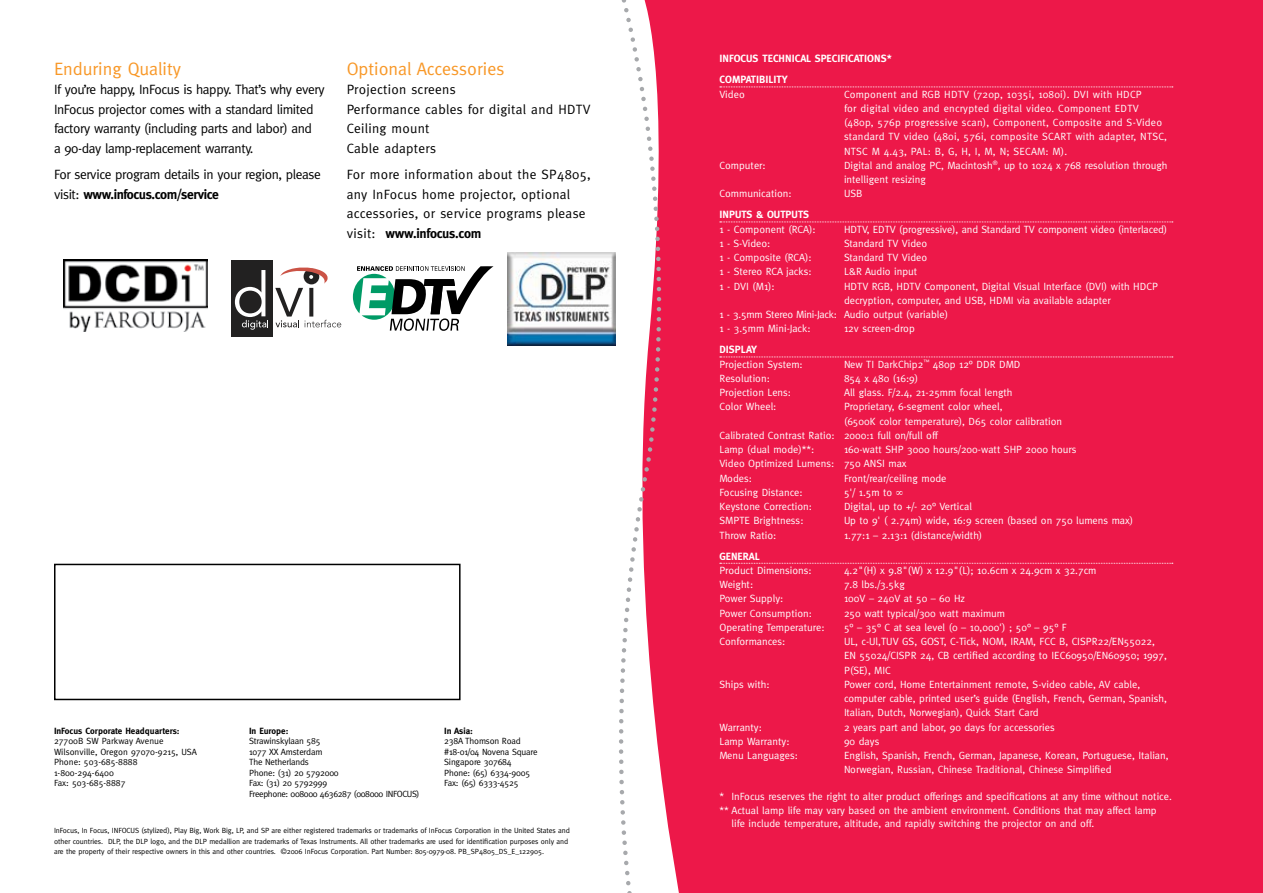
<style>
.page{position:relative;width:1263px;height:893px;background:#fff}
.page>*{position:absolute;margin:0;border:0;box-sizing:border-box;transform-origin:0 0}
.t1{font:18px "Meta";color:#f89828}
.t2{font:13.5px/19.5px "Meta";letter-spacing:-.03em;color:#000}
.t3{font:13.5px/19.5px "Meta";letter-spacing:.02em;color:#000}
.t4{font:10.5px/14.2px "Meta";color:#fff}
.t5{font:10.5px/14.2px "Meta";letter-spacing:.02em;color:#fff}
.t6{font:700 10.5px/21px "Meta";color:#fff}
.t7{font:9px/10.5px "Meta";letter-spacing:-.02em;color:#000}
.t8{font:9px/10.5px "Meta";color:#000}
.t9{font:700 9px "Meta";color:#000}
.t10{font:7.5px/10.5px "Meta";letter-spacing:-.01em;color:#000}
.s1{font-weight:700}
</style>
<div class="page">
<img style="left:508px;top:252px;width:102px;height:93px">
<div style="left:723px;top:0;width:540px;height:893px;background:#ed1849"></div>
<div style="left:678px;top:0;width:85px;height:893px;background:#ed1849"></div>
<svg style="left:610px;top:0;width:68px;height:893px"></svg>
<svg style="left:720px;top:87px;width:453px;height:1px"></svg>
<svg style="left:720px;top:222px;width:453px;height:1px"></svg>
<svg style="left:720px;top:357px;width:453px;height:1px"></svg>
<svg style="left:720px;top:563px;width:453px;height:1px"></svg>
<img style="left:64px;top:259px;width:144px;height:72px">
<div style="left:231px;top:260px;width:42px;height:76px;background:#222121"></div>
<svg style="left:235px;top:270px;width:33px;height:60px"></svg>
<svg style="left:275px;top:267px;width:66px;height:60px"></svg>
<svg style="left:353px;top:266px;width:141px;height:65px"></svg>
<div style="left:54px;top:564px;width:406px;height:136px;border:2px solid #000"></div>
<h1 class="t1" style="left:54px;top:58px;width:129px">Enduring Quality</h1>
<p class="t2" style="left:54px;top:80px;width:272px">If you’re happy, InFocus is happy. That’s why every InFocus projector comes with a standard limited factory warranty (including parts and labor) and<br>a 90-day lamp-replacement warranty.</p>
<p class="t2" style="left:54px;top:164px;width:268px">For service program details in your region, please visit: <span class="s1">www.infocus.com/service</span></p>
<h1 class="t1" style="left:347px;top:58px;width:159px">Optional Accessories</h1>
<p class="t3" style="left:347px;top:80px;width:245px">Projection screens<br>Performance cables for digital and HDTV<br>Ceiling mount<br>Cable adapters</p>
<p class="t3" style="left:347px;top:164px;width:246px">For more information about the SP4805, any InFocus home projector, optional accessories, or service programs please visit: <span class="s1">www.infocus.com</span></p>
<p class="t9" style="left:54px;top:726px;width:127px">InFocus Corporate Headquarters:</p>
<p class="t8" style="left:54px;top:736px;width:144px">27700B SW Parkway Avenue<br>Wilsonville, Oregon 97070-9215, USA<br>Phone: 503-685-8888<br>1-800-294-6400<br>Fax: 503-685-8887</p>
<p class="t9" style="left:444px;top:726px;width:30px">In Asia:</p>
<p class="t7" style="left:444px;top:736px;width:95px">238A Thomson Road #18-01/04 Novena Square<br>Singapore 307684<br>Phone: (65) 6334-9005<br>Fax: (65) 6333-4525</p>
<p class="t10" style="left:54px;top:825px;width:518px">InFocus, In Focus, INFOCUS (stylized), Play Big, Work Big, LP, and SP are either registered trademarks or trademarks of InFocus Corporation in the United States and other countries. DLP, the DLP logo, and the DLP medallion are trademarks of Texas Instruments. All other trademarks are used for identification purposes only and are the property of their respective owners in this and other countries. ©2006 InFocus Corporation. Part Number: 805-0979-08. PB_SP4805_DS_E_122905.</p>
<p class="t9" style="left:249px;top:725px;width:41px">In Europe:</p>
<p class="t7" style="left:249px;top:736px;width:172px">Strawinskylaan 585<br>1077 XX Amsterdam<br>The Netherlands<br>Phone: (31) 20 5792000<br>Fax: (31) 20 5792999<br>Freephone: 008000 4636287 (008000 INFOCUS)</p>
<p class="t6" style="left:719px;top:48px;width:174px">INFOCUS TECHNICAL SPECIFICATIONS*<br>COMPATIBILITY</p>
<p class="t4" style="left:719px;top:87px;width:27px">Video</p>
<p class="t5" style="left:844px;top:87px;width:325px">Component and RGB HDTV (720p, 1035i, 1080i). DVI with HDCP<br>for digital video and encrypted digital video. Component EDTV (480p, 576p progressive scan), Component, Composite and S-Video standard TV video (480i, 576i, composite SCART with adapter, NTSC, NTSC M 4.43, PAL: B, G, H, I, M, N; SECAM: M).</p>
<p class="t4" style="left:719px;top:158px;width:48px">Computer:</p>
<p class="t4" style="left:844px;top:158px;width:325px">Digital and analog PC, Macintosh<sup>®</sup>, up to 1024 x 768 resolution through intelligent resizing</p>
<p class="t4" style="left:719px;top:186px;width:74px">Communication:</p>
<p class="t4" style="left:844px;top:186px;width:20px">USB</p>
<p class="t6" style="left:719px;top:204px;width:91px">INPUTS &amp; OUTPUTS</p>
<p class="t4" style="left:719px;top:222px;width:98px">1 - Component (RCA):</p>
<p class="t4" style="left:844px;top:222px;width:325px">HDTV, EDTV (progressive), and Standard TV component video (interlaced)</p>
<p class="t4" style="left:719px;top:236px;width:52px">1 - S-Video:</p>
<p class="t4" style="left:844px;top:236px;width:85px">Standard TV Video</p>
<p class="t4" style="left:719px;top:250px;width:94px">1 - Composite (RCA):</p>
<p class="t4" style="left:844px;top:250px;width:85px">Standard TV Video</p>
<p class="t4" style="left:719px;top:264px;width:94px">1 - Stereo RCA jacks:</p>
<p class="t4" style="left:844px;top:264px;width:75px">L&amp;R Audio input</p>
<p class="t4" style="left:719px;top:279px;width:57px">1 - DVI (M1):</p>
<p class="t4" style="left:844px;top:279px;width:315px">HDTV RGB, HDTV Component, Digital Visual Interface (DVI) with HDCP</p>
<p class="t4" style="left:844px;top:293px;width:268px">decryption, computer, and USB, HDMI via available adapter</p>
<p class="t4" style="left:719px;top:307px;width:230px">1 - 3.5mm Stereo Mini-Jack: Audio output (variable)</p>
<p class="t4" style="left:719px;top:321px;width:93px">1 - 3.5mm Mini-Jack:</p>
<p class="t4" style="left:844px;top:321px;width:72px">12v screen-drop</p>
<p class="t6" style="left:719px;top:339px;width:39px">DISPLAY</p>
<p class="t4" style="left:719px;top:357px;width:85px">Projection System:</p>
<p class="t4" style="left:844px;top:357px;width:178px">New TI DarkChip2<sup>™</sup> 480p 12° DDR DMD</p>
<p class="t4" style="left:719px;top:371px;width:52px">Resolution:</p>
<p class="t4" style="left:844px;top:371px;width:76px">854 x 480 (16:9)</p>
<p class="t4" style="left:719px;top:385px;width:73px">Projection Lens:</p>
<p class="t4" style="left:844px;top:385px;width:170px">All glass. F/2.4, 21-25mm focal length</p>
<p class="t4" style="left:719px;top:399px;width:58px">Color Wheel:</p>
<p class="t4" style="left:844px;top:399px;width:160px">Proprietary, 6-segment color wheel,</p>
<p class="t4" style="left:844px;top:414px;width:220px">(6500K color temperature), D65 color calibration</p>
<p class="t4" style="left:719px;top:428px;width:220px">Calibrated Contrast Ratio: 2000:1 full on/full off</p>
<p class="t4" style="left:719px;top:442px;width:96px">Lamp (dual mode)**:</p>
<p class="t4" style="left:719px;top:442px;width:359px;text-indent:124px">160-watt SHP 3000 hours/200-watt SHP 2000 hours<br>Video Optimized Lumens: 750 ANSI max<br>Modes:</p>
<p class="t4" style="left:844px;top:471px;width:104px">Front/rear/ceiling mode</p>
<p class="t4" style="left:719px;top:485px;width:85px">Focusing Distance:</p>
<p class="t4" style="left:844px;top:485px;width:61px">5'/ 1.5m to ∞</p>
<p class="t4" style="left:719px;top:499px;width:94px">Keystone Correction:</p>
<p class="t4" style="left:844px;top:499px;width:129px">Digital, up to +/- 20° Vertical</p>
<p class="t4" style="left:719px;top:513px;width:86px">SMPTE Brightness:</p>
<p class="t4" style="left:844px;top:513px;width:291px">Up to 9' ( 2.74m) wide, 16:9 screen (based on 750 lumens max)</p>
<p class="t4" style="left:719px;top:528px;width:58px">Throw Ratio:</p>
<p class="t4" style="left:844px;top:528px;width:140px">1.77:1 – 2.13:1 (distance/width)</p>
<p class="t6" style="left:719px;top:545px;width:42px">GENERAL</p>
<p class="t4" style="left:719px;top:563px;width:94px">Product Dimensions:</p>
<p class="t4" style="left:844px;top:563px;width:254px">4.2"(H) x 9.8"(W) x 12.9"(L); 10.6cm x 24.9cm x 32.7cm</p>
<p class="t4" style="left:719px;top:577px;width:35px">Weight:</p>
<p class="t4" style="left:844px;top:577px;width:62px">7.8 lbs./3.5kg</p>
<p class="t4" style="left:719px;top:591px;width:65px">Power Supply:</p>
<p class="t4" style="left:844px;top:591px;width:123px">100V – 240V at 50 – 60 Hz</p>
<p class="t4" style="left:719px;top:606px;width:94px">Power Consumption:</p>
<p class="t4" style="left:844px;top:606px;width:163px">250 watt typical/300 watt maximum</p>
<p class="t4" style="left:719px;top:620px;width:107px">Operating Temperature:</p>
<p class="t4" style="left:844px;top:620px;width:224px">5° – 35° C at sea level (0 – 10,000') ; 50° – 95° F</p>
<p class="t4" style="left:719px;top:634px;width:67px">Conformances:</p>
<p class="t4" style="left:844px;top:634px;width:324px">UL, c-Ul,TUV GS, GOST, C-Tick, NOM, IRAM, FCC B, CISPR22/EN55022,<br>EN 55024/CISPR 24, CB certified according to IEC60950/EN60950; 1997,<br>P(SE), MIC</p>
<p class="t4" style="left:719px;top:677px;width:52px">Ships with:</p>
<p class="t4" style="left:844px;top:677px;width:324px">Power cord, Home Entertainment remote, S-video cable, AV cable, computer cable, printed user’s guide (English, French, German, Spanish,<br>Italian, Dutch, Norwegian), Quick Start Card</p>
<p class="t4" style="left:719px;top:720px;width:44px">Warranty:</p>
<p class="t4" style="left:844px;top:720px;width:212px">2 years part and labor, 90 days for accessories</p>
<p class="t4" style="left:719px;top:734px;width:72px">Lamp Warranty:</p>
<p class="t4" style="left:844px;top:734px;width:37px">90 days</p>
<p class="t4" style="left:719px;top:748px;width:80px">Menu Languages:</p>
<p class="t4" style="left:844px;top:748px;width:326px">English, Spanish, French, German, Japanese, Korean, Portuguese, Italian,<br>Norwegian, Russian, Chinese Traditional, Chinese Simplified</p>
<p class="t4" style="left:719px;top:789px;width:454px">* InFocus reserves the right to alter product offerings and specifications at any time without notice.</p>
<p class="t4" style="left:719px;top:803px;width:439px">** Actual lamp life may vary based on the ambient environment. Conditions that may affect lamp</p>
<p class="t4" style="left:731px;top:816px;width:364px">life include temperature, altitude, and rapidly switching the projector on and off.</p>
</div>
